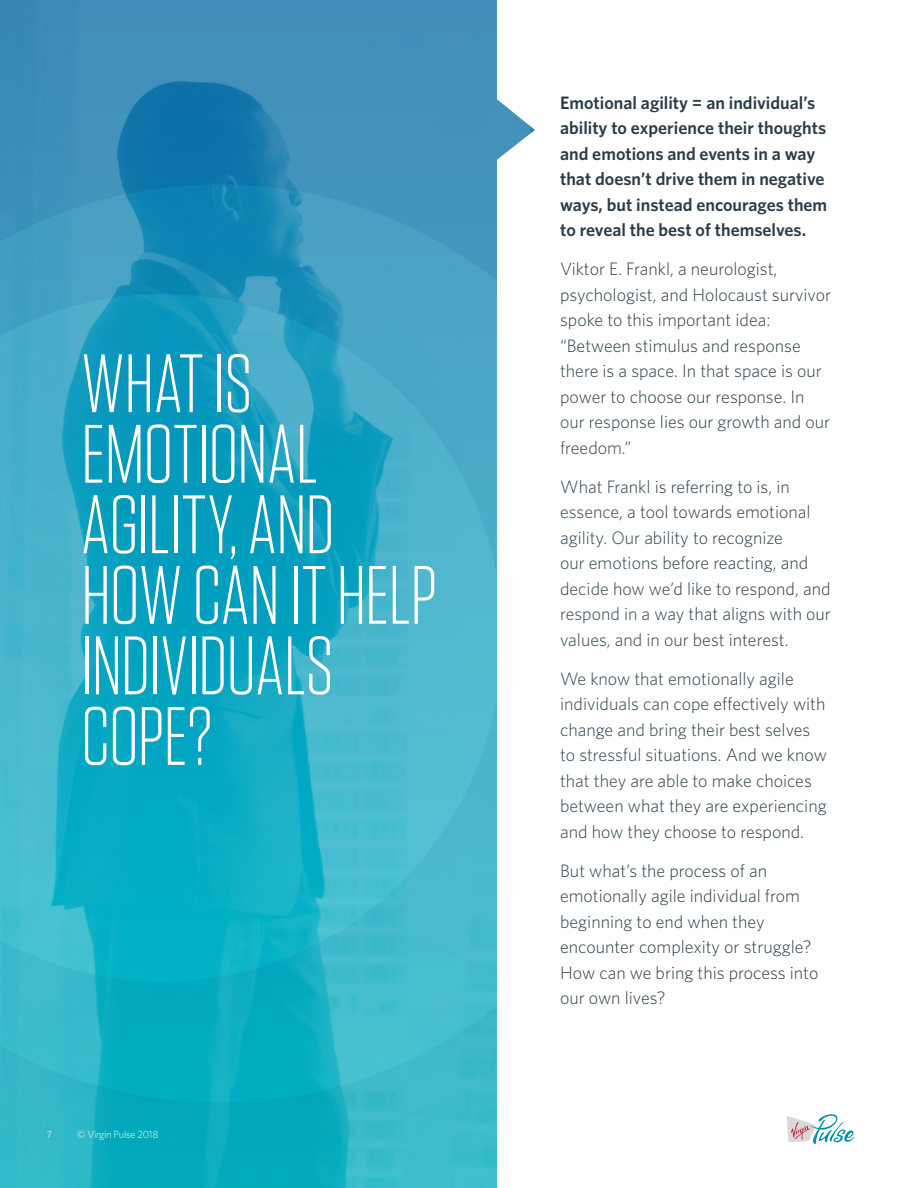
<style>
.page{position:relative;width:918px;height:1188px;background:#fff}
.page>*{position:absolute;margin:0;border:0;box-sizing:border-box;transform-origin:0 0}
.t1{font:300 82.5px/70.5px "Tungsten";letter-spacing:-.01em;color:#fff}
.t2{font:300 18px/25.5px "Whitney";color:#2a3c47}
.t3{font:600 18px/25.5px "Whitney";color:#2a3c47}
.t4{font:300 10.5px "Whitney";letter-spacing:-.025em;color:#fff}
</style>
<div class="page">
<img style="left:0;top:0;width:535px;height:1188px">
<svg style="left:0;top:184px;width:535px;height:918px"></svg>
<svg style="left:0;top:294px;width:502px;height:688px;background:#2aacc6"></svg>
<svg style="left:787px;top:1114px;width:67px;height:31px"></svg>
<h1 class="t1" style="left:81px;top:350px;width:357px">WHAT IS<br>EMOTIONAL<br>AGILITY, AND<br>HOW CAN IT HELP<br>INDIVIDUALS<br>COPE?</h1>
<p class="t4" style="left:46px;top:1128px;width:7px">7</p>
<p class="t4" style="left:77px;top:1128px;width:83px">© Virgin Pulse 2018</p>
<p class="t3" style="left:560px;top:89px;width:269px">Emotional agility = an individual’s ability to experience their thoughts and emotions and events in a way that doesn’t drive them in negative ways, but instead encourages them to reveal the best of themselves.</p>
<p class="t2" style="left:560px;top:256px;width:273px">Viktor E. Frankl, a neurologist, psychologist, and Holocaust survivor spoke to this important idea: “Between stimulus and response there is a space. In that space is our power to choose our response. In our response lies our growth and our freedom.”</p>
<p class="t2" style="left:560px;top:473px;width:272px">What Frankl is referring to is, in essence, a tool towards emotional agility. Our ability to recognize<br>our emotions before reacting, and decide how we’d like to respond, and respond in a way that aligns with our values, and in our best interest.</p>
<p class="t2" style="left:560px;top:665px;width:268px">We know that emotionally agile individuals can cope effectively with change and bring their best selves to stressful situations. And we know that they are able to make choices between what they are experiencing and how they choose to respond.</p>
<p class="t2" style="left:560px;top:857px;width:260px">But what’s the process of an emotionally agile individual from beginning to end when they encounter complexity or struggle?<br>How can we bring this process into our own lives?</p>
</div>
